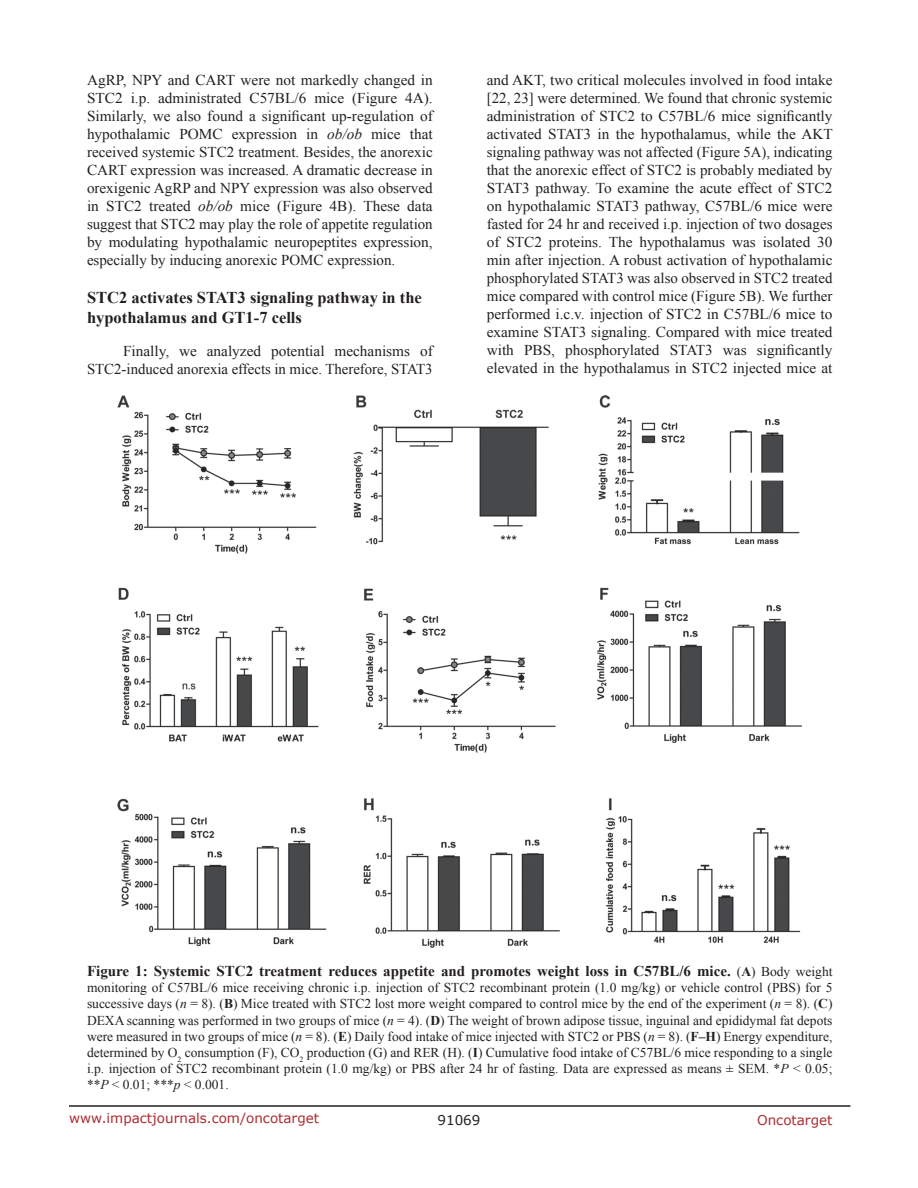
<style>
.page{position:relative;width:918px;height:1188px;background:#fff}
.page>*{position:absolute;margin:0;border:0;box-sizing:border-box;transform-origin:0 0}
.SubHeading_middle{font:700 16.5px/19.8px "Times New Roman";color:#231f20}
.BodyText{font:15px/18px "Times New Roman";color:#231f20;text-align:justify}
.FigureText{font:700 15px "Times New Roman";color:#231f20}
.FigureText-2{font:13.5px/16.2px "Times New Roman";color:#231f20;text-align:justify}
.t1{font:13.5px "Verdana";color:#ac2b31}
.t2{font:13.5px "Verdana";color:#231f20}
.s1{font-style:italic}
.s2{font-weight:400;font-size:13.5px}
.s3{font-size:13.5px}
.s4{font-weight:700}
</style>
<div class="page">
<hr style="left:69px;top:1105px;width:781px;height:2px;background:#231f20">
<img style="left:118px;top:396px;width:684px;height:552px">
<p class="BodyText" style="left:87px;top:71px;width:347px">AgRP, NPY and CART were not markedly changed in STC2 i.p. administrated C57BL/6 mice (Figure 4A).<br>Similarly, we also found a significant up-regulation of hypothalamic POMC expression in <span class="s1">ob/ob</span> mice that received systemic STC2 treatment. Besides, the anorexic CART expression was increased. A dramatic decrease in orexigenic AgRP and NPY expression was also observed in STC2 treated <span class="s1">ob/ob</span> mice (Figure 4B). These data suggest that STC2 may play the role of appetite regulation by modulating hypothalamic neuropeptites expression, especially by inducing anorexic POMC expression.</p>
<p class="SubHeading_middle" style="left:87px;top:287px;width:336px">STC2 activates STAT3 signaling pathway in the hypothalamus and GT1-7 cells</p>
<p class="BodyText" style="left:87px;top:342px;width:347px;text-align:right">Finally, we analyzed potential mechanisms of<br>STC2-induced anorexia effects in mice. Therefore, STAT3</p>
<p class="BodyText" style="left:487px;top:71px;width:348px">and AKT, two critical molecules involved in food intake [22, 23] were determined. We found that chronic systemic administration of STC2 to C57BL/6 mice significantly activated STAT3 in the hypothalamus, while the AKT signaling pathway was not affected (Figure 5A), indicating that the anorexic effect of STC2 is probably mediated by STAT3 pathway. To examine the acute effect of STC2 on hypothalamic STAT3 pathway, C57BL/6 mice were fasted for 24 hr and received i.p. injection of two dosages of STC2 proteins. The hypothalamus was isolated 30 min after injection. A robust activation of hypothalamic phosphorylated STAT3 was also observed in STC2 treated mice compared with control mice (Figure 5B). We further performed i.c.v. injection of STC2 in C57BL/6 mice to examine STAT3 signaling. Compared with mice treated with PBS, phosphorylated STAT3 was significantly elevated in the hypothalamus in STC2 injected mice at</p>
<p class="FigureText" style="left:87px;top:961px;width:747px">Figure 1: Systemic STC2 treatment reduces appetite and promotes weight loss in C57BL/6 mice. <span class="s2">(</span><span class="s3">A</span><span class="s2">) Body weight</span></p>
<p class="FigureText-2" style="left:87px;top:979px;width:747px">monitoring of C57BL/6 mice receiving chronic i.p. injection of STC2 recombinant protein (1.0 mg/kg) or vehicle control (PBS) for 5 successive days (<span class="s1">n</span> = 8). (<span class="s4">B</span>) Mice treated with STC2 lost more weight compared to control mice by the end of the experiment (<span class="s1">n</span> = 8). (<span class="s4">C</span>)<br>DEXA scanning was performed in two groups of mice (<span class="s1">n</span> = 4). (<span class="s4">D</span>) The weight of brown adipose tissue, inguinal and epididymal fat depots were measured in two groups of mice (<span class="s1">n</span> = 8). (<span class="s4">E</span>) Daily food intake of mice injected with STC2 or PBS (<span class="s1">n</span> = 8). (<span class="s4">F–H</span>) Energy expenditure, determined by O<sub>2</sub> consumption (F), CO<sub>2</sub> production (G) and RER (H). (<span class="s4">I</span>) Cumulative food intake of C57BL/6 mice responding to a single i.p. injection of STC2 recombinant protein (1.0 mg/kg) or PBS after 24 hr of fasting. Data are expressed as means ± SEM. *<span class="s1">P</span> &lt; 0.05; **<span class="s1">P</span> &lt; 0.01; ***<span class="s1">p</span> &lt; 0.001.</p>
<p class="t1" style="left:69px;top:1109px;width:252px">www.impactjournals.com/oncotarget</p>
<p class="t2" style="left:438px;top:1111px;width:44px">91069</p>
<p class="t1" style="left:757px;top:1111px;width:77px">Oncotarget</p>
</div>
